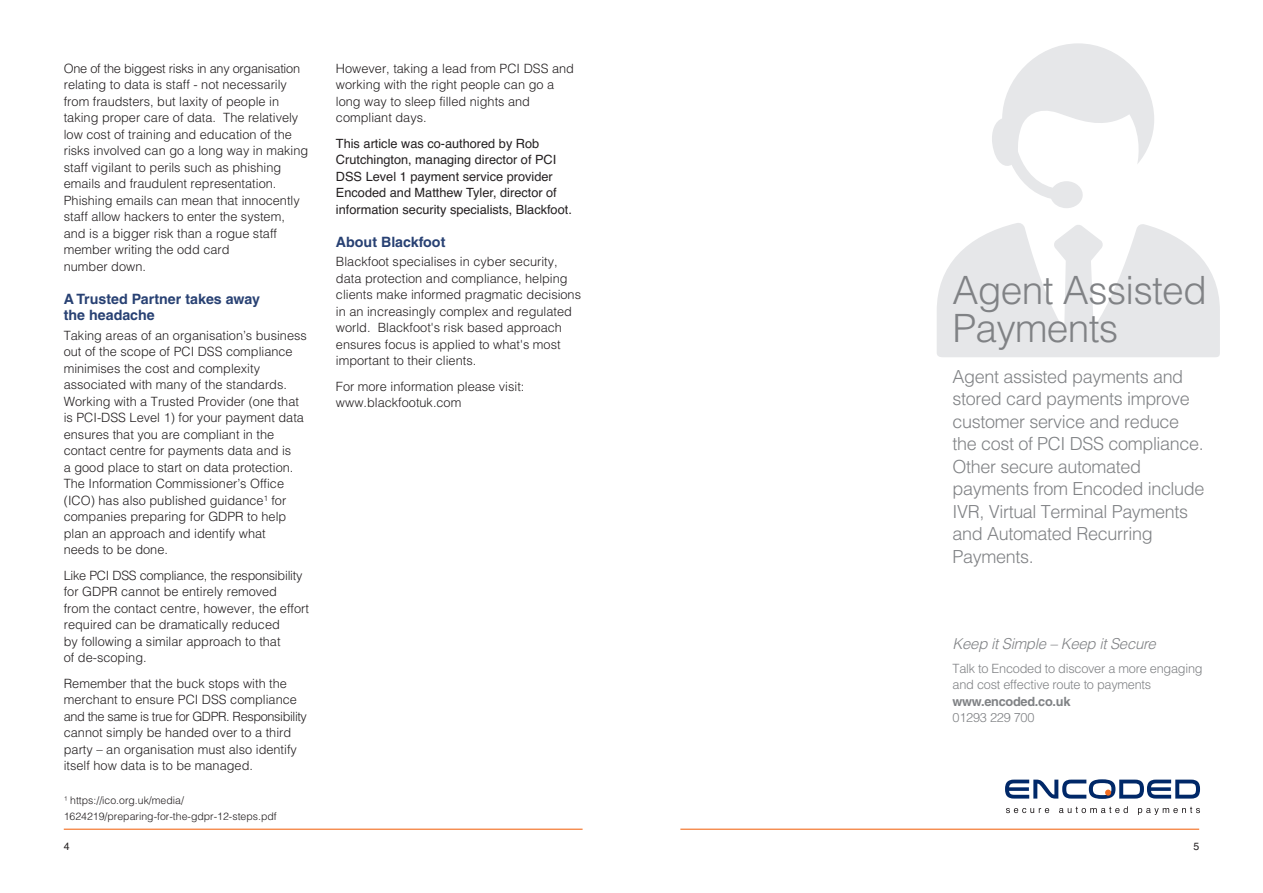
<style>
.page{position:relative;width:1263px;height:893px;background:#fff}
.page>*{position:absolute;margin:0;border:0;box-sizing:border-box;transform-origin:0 0}
.t1{font:300 39px/37.5px "Helvetica";letter-spacing:-.02em;color:#808285}
.t2{font:300 18px/22.5px "Helvetica";letter-spacing:-.02em;color:#808285}
.t3{font:italic 300 15px "Helvetica";letter-spacing:-.02em;color:#808285}
.t4{font:700 14.25px/16.5px "Helvetica";color:#284173}
.t5{font:300 12.75px/16.5px "Helvetica";color:#231f20}
.t6{font:12.75px/16.5px "Helvetica";color:#231f20}
.t7{font:300 12.75px/16.5px "Helvetica";letter-spacing:-.02em;color:#808285}
.t8{font:700 12.75px "Helvetica";letter-spacing:-.02em;color:#808285}
.t9{font:300 10.5px/16.5px "Helvetica";color:#231f20}
.t10{font:10.5px "Helvetica";color:#231f20}
</style>
<div class="page">
<hr style="left:64px;top:829px;width:519px;height:1px;background:#f36e21">
<hr style="left:680px;top:829px;width:519px;height:1px;background:#f36e21">
<svg style="left:1005px;top:779px;width:195px;height:20px"></svg>
<svg style="left:1006px;top:808px;width:43px;height:5px"></svg>
<svg style="left:1059px;top:806px;width:69px;height:7px"></svg>
<svg style="left:1138px;top:807px;width:62px;height:8px"></svg>
<svg style="left:937px;top:223px;width:283px;height:134px"></svg>
<svg style="left:992px;top:43px;width:162px;height:165px"></svg>
<p class="t5" style="left:64px;top:59px;width:246px">One of the biggest risks in any organisation relating to data is staff - not necessarily from fraudsters, but laxity of people in taking proper care of data. The relatively low cost of training and education of the risks involved can go a long way in making staff vigilant to perils such as phishing emails and fraudulent representation.<br>Phishing emails can mean that innocently staff allow hackers to enter the system, and is a bigger risk than a rogue staff member writing the odd card<br>number down.</p>
<p class="t4" style="left:64px;top:292px;width:198px">A Trusted Partner takes away the headache</p>
<p class="t5" style="left:64px;top:326px;width:245px">Taking areas of an organisation’s business out of the scope of PCI DSS compliance minimises the cost and complexity associated with many of the standards.<br>Working with a Trusted Provider (one that is PCI-DSS Level 1) for your payment data ensures that you are compliant in the contact centre for payments data and is<br>a good place to start on data protection.<br>The Information Commissioner’s Office (ICO) has also published guidance¹ for companies preparing for GDPR to help plan an approach and identify what<br>needs to be done.</p>
<p class="t5" style="left:64px;top:566px;width:247px">Like PCI DSS compliance, the responsibility for GDPR cannot be entirely removed<br>from the contact centre, however, the effort required can be dramatically reduced<br>by following a similar approach to that<br>of de-scoping.</p>
<p class="t5" style="left:64px;top:674px;width:245px">Remember that the buck stops with the merchant to ensure PCI DSS compliance and the same is true for GDPR. Responsibility cannot simply be handed over to a third party – an organisation must also identify itself how data is to be managed.</p>
<p class="t9" style="left:64px;top:791px;width:214px">¹ https://ico.org.uk/media/<br>1624219/preparing-for-the-gdpr-12-steps.pdf</p>
<p class="t5" style="left:336px;top:59px;width:240px">However, taking a lead from PCI DSS and working with the right people can go a long way to sleep filled nights and compliant days.</p>
<p class="t6" style="left:336px;top:135px;width:237px">This article was co-authored by Rob Crutchington, managing director of PCI DSS Level 1 payment service provider Encoded and Matthew Tyler, director of information security specialists, Blackfoot.</p>
<p class="t4" style="left:336px;top:235px;width:111px">About Blackfoot</p>
<p class="t5" style="left:336px;top:253px;width:247px">Blackfoot specialises in cyber security, data protection and compliance, helping clients make informed pragmatic decisions in an increasingly complex and regulated world. Blackfoot's risk based approach ensures focus is applied to what's most important to their clients.</p>
<p class="t5" style="left:336px;top:377px;width:190px">For more information please visit: www.blackfootuk.com</p>
<h1 class="t1" style="left:952px;top:269px;width:256px">Agent Assisted<br>Payments</h1>
<p class="t2" style="left:952px;top:364px;width:253px">Agent assisted payments and stored card payments improve customer service and reduce the cost of PCI DSS compliance.<br>Other secure automated payments from Encoded include<br>IVR, Virtual Terminal Payments and Automated Recurring<br>Payments.</p>
<p class="t3" style="left:952px;top:635px;width:205px">Keep it Simple – Keep it Secure</p>
<p class="t7" style="left:952px;top:659px;width:252px">Talk to Encoded to discover a more engaging and cost effective route to payments</p>
<p class="t8" style="left:952px;top:696px;width:119px">www.encoded.co.uk</p>
<p class="t7" style="left:952px;top:708px;width:84px">01293 229 700</p>
<p class="t10" style="left:64px;top:840px;width:7px">4</p>
<p class="t10" style="left:1193px;top:840px;width:7px">5</p>
</div>
